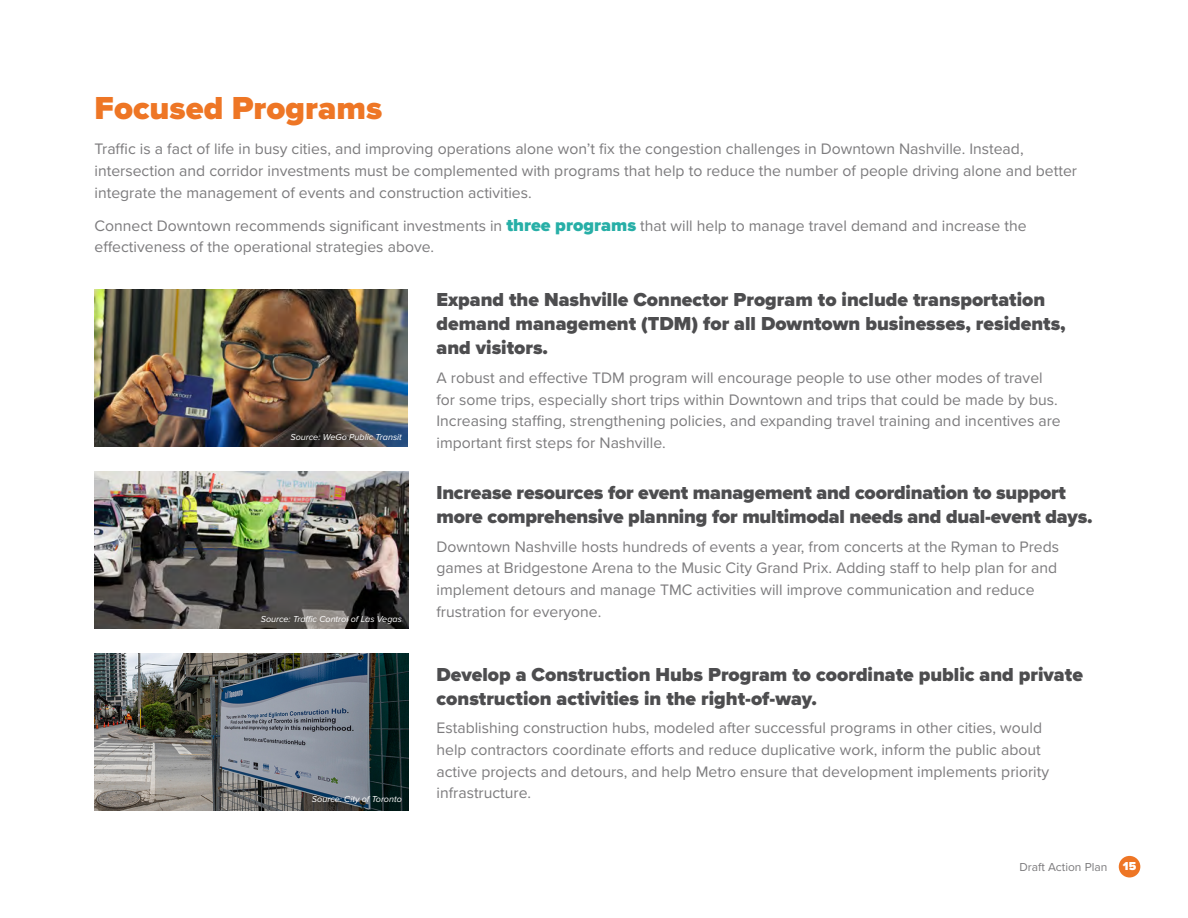
<style>
.page{position:relative;width:1188px;height:918px;background:#fff}
.page>*{position:absolute;margin:0;border:0;box-sizing:border-box;transform-origin:0 0}
.t1{font:900 33px "Proxima Nova";color:#ee7625}
.t2{font:900 19.5px/24px "Proxima Nova";color:#4d4d4f}
.t3{font:15.75px/21.8px "Proxima Nova";color:#7c7b7d}
.t4{font:12px "Proxima Nova";color:#7c7b7d}
.t5{font:900 12px "Proxima Nova";color:#fff}
.t6{font:italic 9px "Proxima Nova";color:#fff}
.s1{font-weight:900;font-size:18px;color:#27afa7}
</style>
<div class="page">
<img style="left:94px;top:290px;width:314px;height:157px">
<img style="left:94px;top:471px;width:314px;height:158px">
<img style="left:94px;top:653px;width:314px;height:157px">
<div style="left:1119px;top:856px;width:21px;height:22px;background:#ee7625;border-radius:50%"></div>
<h1 class="t1" style="left:94px;top:83px;width:289px">Focused Programs</h1>
<p class="t3" style="left:94px;top:137px;width:984px">Traffic is a fact of life in busy cities, and improving operations alone won’t fix the congestion challenges in Downtown Nashville. Instead, intersection and corridor investments must be complemented with programs that help to reduce the number of people driving alone and better integrate the management of events and construction activities.</p>
<p class="t3" style="left:94px;top:214px;width:934px">Connect Downtown recommends significant investments in <span class="s1">three programs</span> that will help to manage travel demand and increase the effectiveness of the operational strategies above.</p>
<p class="t6" style="left:291px;top:431px;width:113px">Source: WeGo Public Transit</p>
<p class="t6" style="left:261px;top:612px;width:143px">Source: Traffic Control of Las Vegas</p>
<p class="t6" style="left:312px;top:792px;width:91px">Source: City of Toronto</p>
<p class="t2" style="left:436px;top:288px;width:631px">Expand the Nashville Connector Program to include transportation demand management (TDM) for all Downtown businesses, residents, and visitors.</p>
<p class="t3" style="left:436px;top:366px;width:626px">A robust and effective TDM program will encourage people to use other modes of travel for some trips, especially short trips within Downtown and trips that could be made by bus.<br>Increasing staffing, strengthening policies, and expanding travel training and incentives are important first steps for Nashville.</p>
<p class="t2" style="left:436px;top:481px;width:658px">Increase resources for event management and coordination to support more comprehensive planning for multimodal needs and dual-event days.</p>
<p class="t3" style="left:436px;top:535px;width:624px">Downtown Nashville hosts hundreds of events a year, from concerts at the Ryman to Preds games at Bridgestone Arena to the Music City Grand Prix. Adding staff to help plan for and implement detours and manage TMC activities will improve communication and reduce frustration for everyone.</p>
<p class="t2" style="left:436px;top:662px;width:648px">Develop a Construction Hubs Program to coordinate public and private construction activities in the right-of-way.</p>
<p class="t3" style="left:436px;top:716px;width:614px">Establishing construction hubs, modeled after successful programs in other cities, would help contractors coordinate efforts and reduce duplicative work, inform the public about active projects and detours, and help Metro ensure that development implements priority infrastructure.</p>
<p class="t4" style="left:1019px;top:858px;width:90px">Draft Action Plan</p>
<p class="t5" style="left:1123px;top:857px;width:15px">15</p>
</div>
